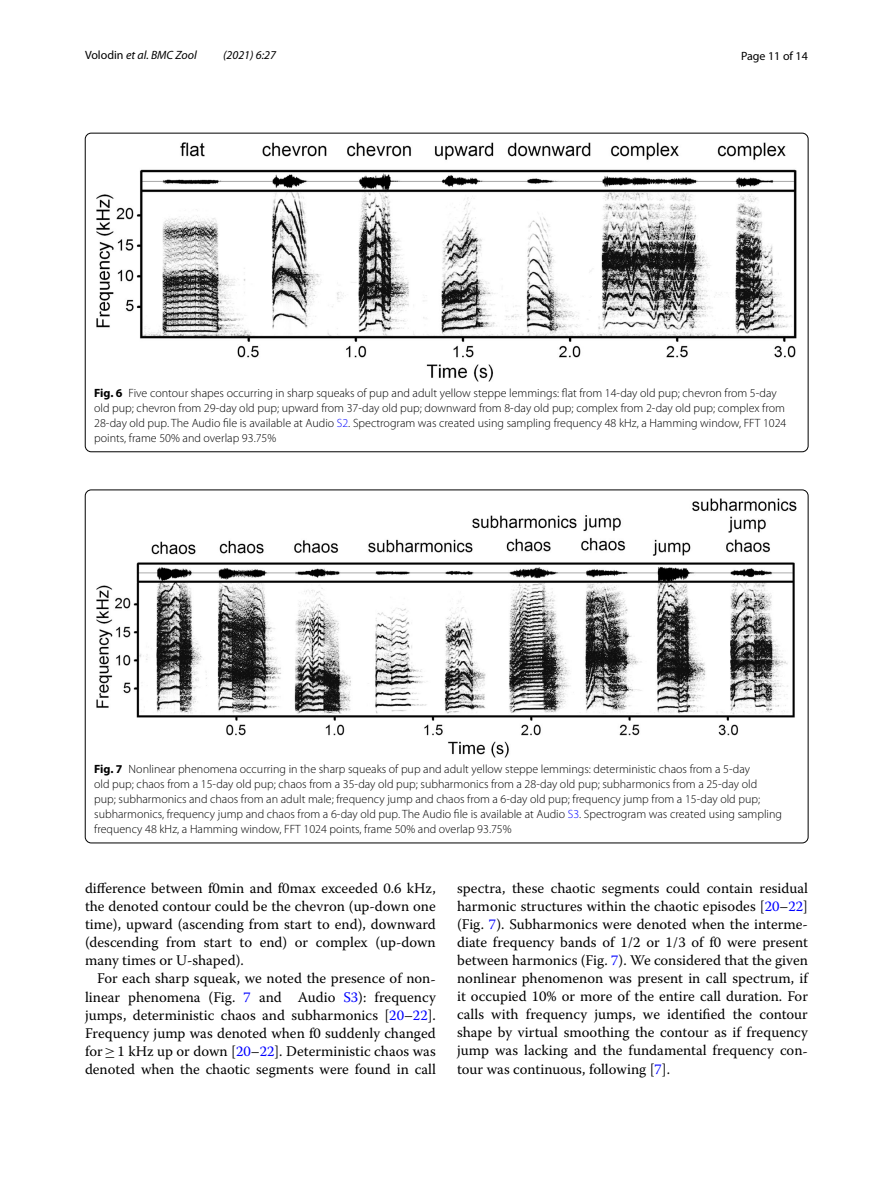
<style>
.page{position:relative;width:893px;height:1187px;background:#fff}
.page>*{position:absolute;margin:0;border:0;box-sizing:border-box;transform-origin:0 0}
.t1{font:14.7px/18px "Warnock Pro";color:#000;text-align:justify}
.t2{font:300 12px/15px "Myriad Pro";color:#000}
.t3{font:italic 12px "Myriad Pro";color:#000}
.t4{font:12px "Myriad Pro";color:#000}
.s1{font-style:normal}
.s2{font-weight:700}
.s3{color:#00f}
.s4{font-family:"MTSY"}
</style>
<div class="page">
<img style="left:96px;top:142px;width:701px;height:239px">
<img style="left:96px;top:499px;width:701px;height:258px">
<p class="t3" style="left:85px;top:48px;width:113px"><span class="s1">Volodin</span> et al. BMC Zool</p>
<p class="t3" style="left:223px;top:48px;width:54px">(2021) 6:27</p>
<p class="t4" style="left:741px;top:48px;width:68px">Page 11 of 14</p>
<p class="t2" style="left:94px;top:385px;width:694px"><span class="s2">Fig. 6</span> Five contour shapes occurring in sharp squeaks of pup and adult yellow steppe lemmings: flat from 14-day old pup; chevron from 5-day old pup; chevron from 29-day old pup; upward from 37-day old pup; downward from 8-day old pup; complex from 2-day old pup; complex from 28-day old pup. The Audio file is available at Audio <span class="s3">S2</span>. Spectrogram was created using sampling frequency 48 kHz, a Hamming window, FFT 1024 points, frame 50% and overlap 93.75%</p>
<p class="t2" style="left:94px;top:761px;width:689px"><span class="s2">Fig. 7</span> Nonlinear phenomena occurring in the sharp squeaks of pup and adult yellow steppe lemmings: deterministic chaos from a 5-day<br>old pup; chaos from a 15-day old pup; chaos from a 35-day old pup; subharmonics from a 28-day old pup; subharmonics from a 25-day old<br>pup; subharmonics and chaos from an adult male; frequency jump and chaos from a 6-day old pup; frequency jump from a 15-day old pup; subharmonics, frequency jump and chaos from a 6-day old pup. The Audio file is available at Audio <span class="s3">S3</span>. Spectrogram was created using sampling frequency 48 kHz, a Hamming window, FFT 1024 points, frame 50% and overlap 93.75%</p>
<p class="t1" style="left:85px;top:879px;width:352px">difference between f0min and f0max exceeded 0.6 kHz, the denoted contour could be the chevron (up-down one time), upward (ascending from start to end), downward (descending from start to end) or complex (up-down many times or U-shaped).</p>
<p class="t1" style="left:85px;top:969px;width:352px;text-indent:12px">For each sharp squeak, we noted the presence of non&shy;linear phenomena (Fig. <span class="s3">7</span> and Audio <span class="s3">S3</span>): frequency jumps, deterministic chaos and subharmonics [<span class="s3">20</span>–<span class="s3">22</span>].<br>Frequency jump was denoted when f0 suddenly changed for<span class="s4">≥</span>1 kHz up or down [<span class="s3">20</span>–<span class="s3">22</span>]. Deterministic chaos was denoted when the chaotic segments were found in call</p>
<p class="t1" style="left:457px;top:879px;width:352px">spectra, these chaotic segments could contain residual harmonic structures within the chaotic episodes [<span class="s3">20</span>–<span class="s3">22</span>] (Fig. <span class="s3">7</span>). Subharmonics were denoted when the interme&shy;diate frequency bands of 1/2 or 1/3 of f0 were present between harmonics (Fig. <span class="s3">7</span>). We considered that the given nonlinear phenomenon was present in call spectrum, if it occupied 10% or more of the entire call duration. For calls with frequency jumps, we identified the contour shape by virtual smoothing the contour as if frequency jump was lacking and the fundamental frequency con&shy;tour was continuous, following [<span class="s3">7</span>].</p>
</div>
